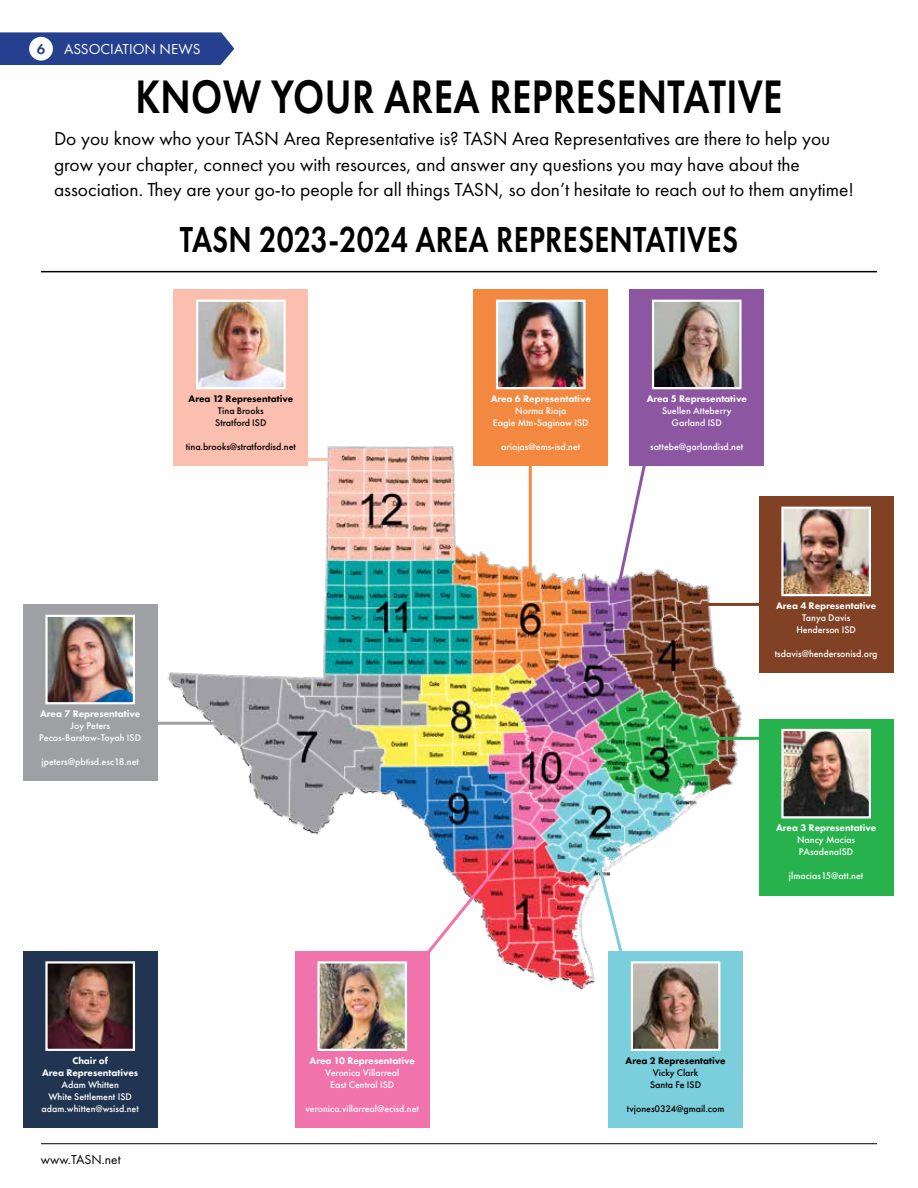
<style>
.page{position:relative;width:918px;height:1188px;background:#fff}
.page>*{position:absolute;margin:0;border:0;box-sizing:border-box;transform-origin:0 0}
.t1{font:600 48.75px "Futura PT";letter-spacing:.01em;color:#000;scale:.8 1}
.t2{font:600 37.5px "Futura PT";letter-spacing:.01em;color:#000;scale:.8 1}
.t3{font:19.5px/25.5px "Futura PT";color:#000}
.t4{font:15px "Futura PT";color:#fff}
.t5{font:600 15px "Futura PT";color:#25408f}
.t6{font:13.5px "Futura PT";color:#000}
.t7{font:500 10.05px/12px "Futura PT";color:#fff;text-align:center}
.t8{font:800 10.05px/12px "Futura PT";color:#fff;text-align:center}
.t9{font:500 10.05px/12px "Futura PT";color:#000}
.t10{font:800 10.05px "Futura PT";color:#000}
</style>
<div class="page">
<div style="left:0;top:32px;width:234px;height:33px;background:#25408f"></div>
<div style="left:29px;top:37px;width:24px;height:24px;background:#fff;border-radius:50%"></div>
<hr style="left:41px;top:1143px;width:836px;height:1px;background:#000">
<hr style="left:41px;top:271px;width:836px;height:1px;background:#000">
<div style="left:295px;top:951px;width:135px;height:177px;background:#f073ab"></div>
<img style="left:320px;top:1003px;width:84px;height:45px">
<div style="left:317px;top:961px;width:90px;height:90px;border:2px solid #fff"></div>
<div style="left:173px;top:289px;width:135px;height:177px;background:#fabfaf"></div>
<img style="left:199px;top:303px;width:84px;height:83px">
<div style="left:196px;top:300px;width:90px;height:89px;border:2px solid #fff"></div>
<div style="left:23px;top:951px;width:135px;height:177px;background:#213552"></div>
<img style="left:48px;top:964px;width:84px;height:84px">
<div style="left:45px;top:961px;width:90px;height:90px;border:2px solid #fff"></div>
<div style="left:608px;top:951px;width:135px;height:177px;background:#7bcedc"></div>
<img style="left:634px;top:1003px;width:83px;height:45px">
<div style="left:631px;top:961px;width:89px;height:90px;border:2px solid #fff"></div>
<div style="left:759px;top:719px;width:135px;height:177px;background:#27b24d"></div>
<img style="left:784px;top:732px;width:84px;height:83px">
<div style="left:781px;top:729px;width:90px;height:89px;border:2px solid #fff"></div>
<div style="left:629px;top:289px;width:135px;height:177px;background:#8c56a1"></div>
<img style="left:655px;top:303px;width:84px;height:83px">
<div style="left:652px;top:300px;width:90px;height:89px;border:2px solid #fff"></div>
<div style="left:759px;top:496px;width:135px;height:177px;background:#814125"></div>
<img style="left:784px;top:510px;width:84px;height:83px">
<div style="left:781px;top:507px;width:90px;height:89px;border:2px solid #fff"></div>
<div style="left:23px;top:604px;width:135px;height:177px;background:#9fa0a4"></div>
<img style="left:48px;top:618px;width:84px;height:83px">
<div style="left:45px;top:615px;width:90px;height:89px;border:2px solid #fff"></div>
<div style="left:473px;top:289px;width:135px;height:177px;background:#f38840"></div>
<img style="left:499px;top:303px;width:84px;height:83px">
<div style="left:496px;top:300px;width:90px;height:89px;border:2px solid #fff"></div>
<img style="left:159px;top:446px;width:596px;height:557px">
<img style="left:414px;top:838px;width:108px;height:131px">
<svg style="left:594px;top:854px;width:33px;height:110px"></svg>
<hr style="left:682px;top:737px;width:82px;height:3px;background:#27b24d">
<hr style="left:703px;top:603px;width:61px;height:3px;background:#7e4125">
<svg style="left:613px;top:456px;width:36px;height:143px"></svg>
<hr style="left:529px;top:459px;width:3px;height:115px;background:#f38840">
<hr style="left:280px;top:458px;width:54px;height:3px;background:#f9c0af">
<hr style="left:145px;top:722px;width:83px;height:3px;background:#9fa0a4">
<h3 class="t5" style="left:37px;top:39px;width:10px">6</h3>
<h3 class="t4" style="left:64px;top:40px;width:138px">ASSOCIATION NEWS</h3>
<h1 class="t1" style="left:135px;top:66px;width:811px">KNOW YOUR AREA REPRESENTATIVE</h1>
<p class="t3" style="left:54px;top:126px;width:802px">Do you know who your TASN Area Representative is? TASN Area Representatives are there to help you grow your chapter, connect you with resources, and answer any questions you may have about the association. They are your go-to people for all things TASN, so don’t hesitate to reach out to them anytime!</p>
<h2 class="t2" style="left:180px;top:216px;width:699px">TASN 2023-2024 AREA REPRESENTATIVES</h2>
<p class="t10" style="left:189px;top:392px;width:106px">Area 12 Representative</p>
<p class="t9" style="left:215px;top:405px;width:53px">Tina Brooks<br>Stratford ISD</p>
<p class="t9" style="left:186px;top:441px;width:112px">tina.brooks@stratfordisd.net</p>
<p class="t8" style="left:40px;top:708px;width:102px">Area 7 Representative</p>
<p class="t7" style="left:39px;top:720px;width:103px">Joy Peters<br>Pecos-Barstow-Toyah ISD</p>
<p class="t7" style="left:42px;top:756px;width:99px">jpeters@pbtisd.esc18.net</p>
<p class="t8" style="left:42px;top:1054px;width:98px">Chair of<br>Area Representatives</p>
<p class="t7" style="left:42px;top:1078px;width:99px">Adam Whitten<br>White Settlement ISD adam.whitten@wsisd.net</p>
<h3 class="t6" style="left:41px;top:1151px;width:81px">www.TASN.net</h3>
<p class="t8" style="left:310px;top:1054px;width:107px">Area 10 Representative</p>
<p class="t7" style="left:325px;top:1066px;width:76px">Veronica Villarreal<br>East Central ISD</p>
<p class="t7" style="left:306px;top:1102px;width:115px">veronica.villarreal@ecisd.net</p>
<p class="t8" style="left:491px;top:392px;width:102px">Area 6 Representative</p>
<p class="t7" style="left:493px;top:405px;width:97px">Norma Rioja<br>Eagle Mtn-Saginaw ISD</p>
<p class="t7" style="left:501px;top:441px;width:80px">ariojas@ems-isd.net</p>
<p class="t8" style="left:647px;top:392px;width:102px">Area 5 Representative</p>
<p class="t7" style="left:662px;top:405px;width:71px">Suellen Atteberry<br>Garland ISD</p>
<p class="t7" style="left:650px;top:441px;width:95px">sattebe@garlandisd.net</p>
<p class="t8" style="left:776px;top:599px;width:102px">Area 4 Representative</p>
<p class="t7" style="left:796px;top:612px;width:61px">Tanya Davis<br>Henderson ISD</p>
<p class="t7" style="left:775px;top:648px;width:104px">tsdavis@hendersonisd.org</p>
<p class="t8" style="left:776px;top:822px;width:102px">Area 3 Representative</p>
<p class="t7" style="left:797px;top:834px;width:60px;text-align:left">Nancy Macias<br>PAsadenaISD</p>
<p class="t7" style="left:789px;top:870px;width:76px">jlmacias15@att.net</p>
<p class="t10" style="left:626px;top:1054px;width:102px">Area 2 Representative</p>
<p class="t9" style="left:650px;top:1066px;width:52px">Vicky Clark<br>Santa Fe ISD</p>
<p class="t9" style="left:627px;top:1102px;width:99px">tvjones0324@gmail.com</p>
</div>
